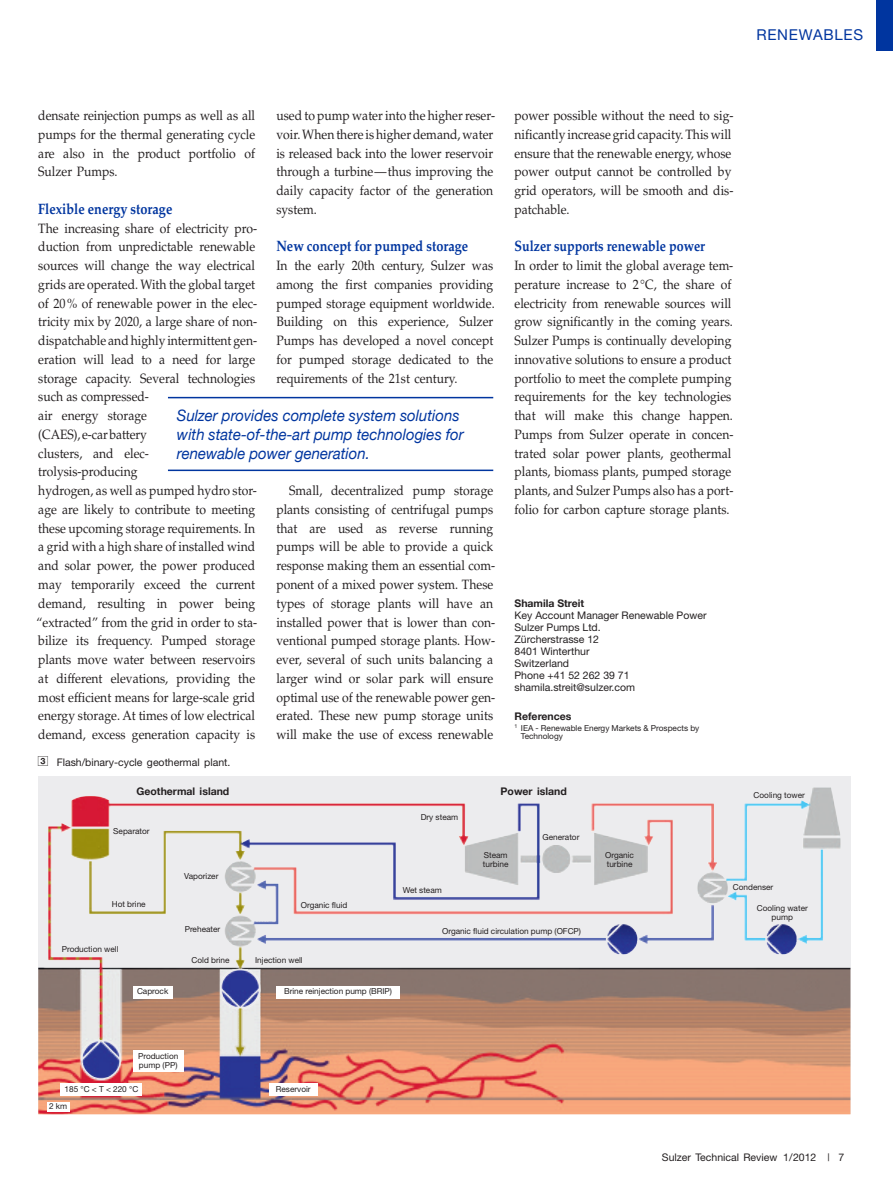
<style>
.page{position:relative;width:893px;height:1191px;background:#fff}
.page>*{position:absolute;margin:0;border:0;box-sizing:border-box;transform-origin:0 0}
.t1{font:italic 15.75px/18.8px "Helvetica Neue";color:#00359f;scale:.95 1}
.t2{font:700 15px "Palatino";color:#00359f;scale:.85 1}
.t3{font:700 15px "Palatino";color:#00359f;scale:.83 1}
.t4{font:15px "Helvetica Neue";letter-spacing:.05em;color:#00359f}
.t5{font:13.5px/18.8px "Palatino";color:#231f20;scale:.9 1}
.t6{font:10.5px/12px "Helvetica Neue";color:#231f20}
.t7{font:700 10.5px "Helvetica Neue";color:#231f20}
.t8{font:8.25px/9px "Helvetica Neue";color:#231f20}
</style>
<div class="page">
<svg style="left:38px;top:776px;width:812px;height:338px;background:#d5b9b0"></svg>
<img style="left:71px;top:796px;width:398px;height:283px">
<div style="left:876px;top:0;width:17px;height:51px;background:#00359f"></div>
<hr style="left:168px;top:397px;width:325px;height:1px;background:#00359f">
<hr style="left:168px;top:469px;width:325px;height:2px;background:#00359f">
<div style="left:133px;top:1050px;width:50px;height:22px;background:#fff"></div>
<div style="left:60px;top:1083px;width:82px;height:12px;background:#fff"></div>
<div style="left:47px;top:1102px;width:22px;height:9px;background:#fff"></div>
<div style="left:133px;top:985px;width:39px;height:13px;background:#fff"></div>
<div style="left:276px;top:985px;width:124px;height:13px;background:#fff"></div>
<div style="left:269px;top:1083px;width:49px;height:12px;background:#fff"></div>
<p class="t4" style="left:756px;top:30px;width:108px">RENEWABLES</p>
<p class="t5" style="left:38px;top:108px;width:242px;text-align:justify">densate reinjection pumps as well as all pumps for the thermal generating cycle are also in the product portfolio of Sulzer Pumps.</p>
<p class="t2" style="left:38px;top:203px;width:159px">Flexible energy storage</p>
<p class="t5" style="left:36px;top:220px;width:247px">The increasing share of electricity pro&shy;duction from unpredictable renewable sources will change the way electrical grids are operated. With the global target of 20% of renewable power in the elec&shy;tricity mix by 2020, a large share of non&shy;dispatchable and highly intermittent gen&shy;eration will lead to a need for large storage capacity. Several technologies such as compressed-<br>air energy storage<br>(CAES), e-carbattery<br>clusters, and elec-<br>trolysis-producing<br>hydrogen, as well as pumped hydro stor&shy;age are likely to contribute to meeting these upcoming storage requirements. In a grid with a high share of installed wind and solar power, the power produced may temporarily exceed the current demand, resulting in power being “extracted” from the grid in order to sta&shy;bilize its frequency. Pumped storage plants move water between reservoirs at different elevations, providing the most efficient means for large-scale grid energy storage. At times of low electrical demand, excess generation capacity is</p>
<p class="t5" style="left:276px;top:108px;width:244px">used to pump water into the higher reser&shy;voir. When there is higher demand, water is released back into the lower reservoir through a turbine—thus improving the daily capacity factor of the generation system.</p>
<p class="t2" style="left:276px;top:240px;width:227px">New concept for pumped storage</p>
<p class="t5" style="left:276px;top:258px;width:244px;text-align:justify">In the early 20th century, Sulzer was among the first companies providing pumped storage equipment worldwide.<br>Building on this experience, Sulzer Pumps has developed a novel concept for pumped storage dedicated to the requirements of the 21st century.</p>
<p class="t1" style="left:177px;top:406px;width:303px">Sulzer provides complete system solutions with state-of-the-art pump technologies for renewable power generation.</p>
<p class="t5" style="left:276px;top:483px;width:245px;text-indent:13px">Small, decentralized pump storage plants consisting of centrifugal pumps that are used as reverse running pumps will be able to provide a quick response making them an essential com&shy;ponent of a mixed power system. These types of storage plants will have an installed power that is lower than con&shy;ventional pumped storage plants. How&shy;ever, several of such units balancing a larger wind or solar park will ensure optimal use of the renewable power gen&shy;erated. These new pump storage units will make the use of excess renewable</p>
<p class="t6" style="left:38px;top:757px;width:194px"><sup>3</sup> Flash/binary-cycle geothermal plant.</p>
<p class="t5" style="left:515px;top:108px;width:245px">power possible without the need to sig&shy;nificantly increase grid capacity. This will ensure that the renewable energy, whose power output cannot be controlled by grid operators, will be smooth and dis&shy;patchable.</p>
<p class="t3" style="left:514px;top:240px;width:231px">Sulzer supports renewable power</p>
<p class="t5" style="left:515px;top:258px;width:245px">In order to limit the global average tem&shy;perature increase to 2 °C, the share of electricity from renewable sources will grow significantly in the coming years.<br>Sulzer Pumps is continually developing innovative solutions to ensure a product portfolio to meet the complete pumping requirements for the key technologies that will make this change happen.<br>Pumps from Sulzer operate in concen&shy;trated solar power plants, geothermal plants, biomass plants, pumped storage plants, and Sulzer Pumps also has a port&shy;folio for carbon capture storage plants.</p>
<p class="t7" style="left:514px;top:597px;width:71px">Shamila Streit</p>
<p class="t6" style="left:514px;top:610px;width:193px">Key Account Manager Renewable Power<br>Sulzer Pumps Ltd.<br>Zürcherstrasse 12<br>8401 Winterthur<br>Switzerland<br>Phone +41 52 262 39 71 shamila.streit@sulzer.com</p>
<p class="t7" style="left:514px;top:710px;width:58px">References</p>
<p class="t8" style="left:521px;top:724px;width:180px;line-height:8.2px;text-indent:-6px"><sup>1</sup> IEA - Renewable Energy Markets &amp; Prospects by<br>Technology</p>
<p class="t7" style="left:137px;top:785px;width:94px">Geothermal island</p>
<p class="t8" style="left:113px;top:827px;width:38px">Separator</p>
<p class="t8" style="left:184px;top:872px;width:36px">Vaporizer</p>
<p class="t8" style="left:421px;top:814px;width:39px">Dry steam</p>
<p class="t7" style="left:501px;top:785px;width:68px">Power island</p>
<p class="t8" style="left:483px;top:851px;width:27px">Steam turbine</p>
<p class="t8" style="left:542px;top:833px;width:38px">Generator</p>
<p class="t8" style="left:605px;top:851px;width:30px">Organic turbine</p>
<p class="t8" style="left:754px;top:791px;width:53px">Cooling tower</p>
<p class="t8" style="left:112px;top:900px;width:35px">Hot brine</p>
<p class="t8" style="left:62px;top:945px;width:58px">Production well</p>
<p class="t8" style="left:137px;top:987px;width:33px">Caprock</p>
<p class="t8" style="left:185px;top:925px;width:37px">Preheater</p>
<p class="t8" style="left:192px;top:956px;width:40px">Cold brine</p>
<p class="t8" style="left:138px;top:1052px;width:42px">Production pump (PP)</p>
<p class="t8" style="left:49px;top:1080px;width:91px;line-height:17.9px;text-indent:16px">185 °C &lt; T &lt; 220 °C<br>2 km</p>
<p class="t8" style="left:301px;top:901px;width:48px">Organic fluid</p>
<p class="t8" style="left:255px;top:956px;width:49px">Injection well</p>
<p class="t8" style="left:284px;top:987px;width:110px">Brine reinjection pump (BRIP)</p>
<p class="t8" style="left:403px;top:886px;width:40px">Wet steam</p>
<p class="t8" style="left:442px;top:927px;width:140px">Organic fluid circulation pump (OFCP)</p>
<p class="t8" style="left:276px;top:1085px;width:36px">Reservoir</p>
<p class="t8" style="left:733px;top:883px;width:42px">Condenser</p>
<p class="t8" style="left:757px;top:904px;width:53px;text-align:center">Cooling water pump</p>
<p class="t6" style="left:662px;top:1152px;width:184px">Sulzer Technical Review 1/2012 | 7</p>
</div>
